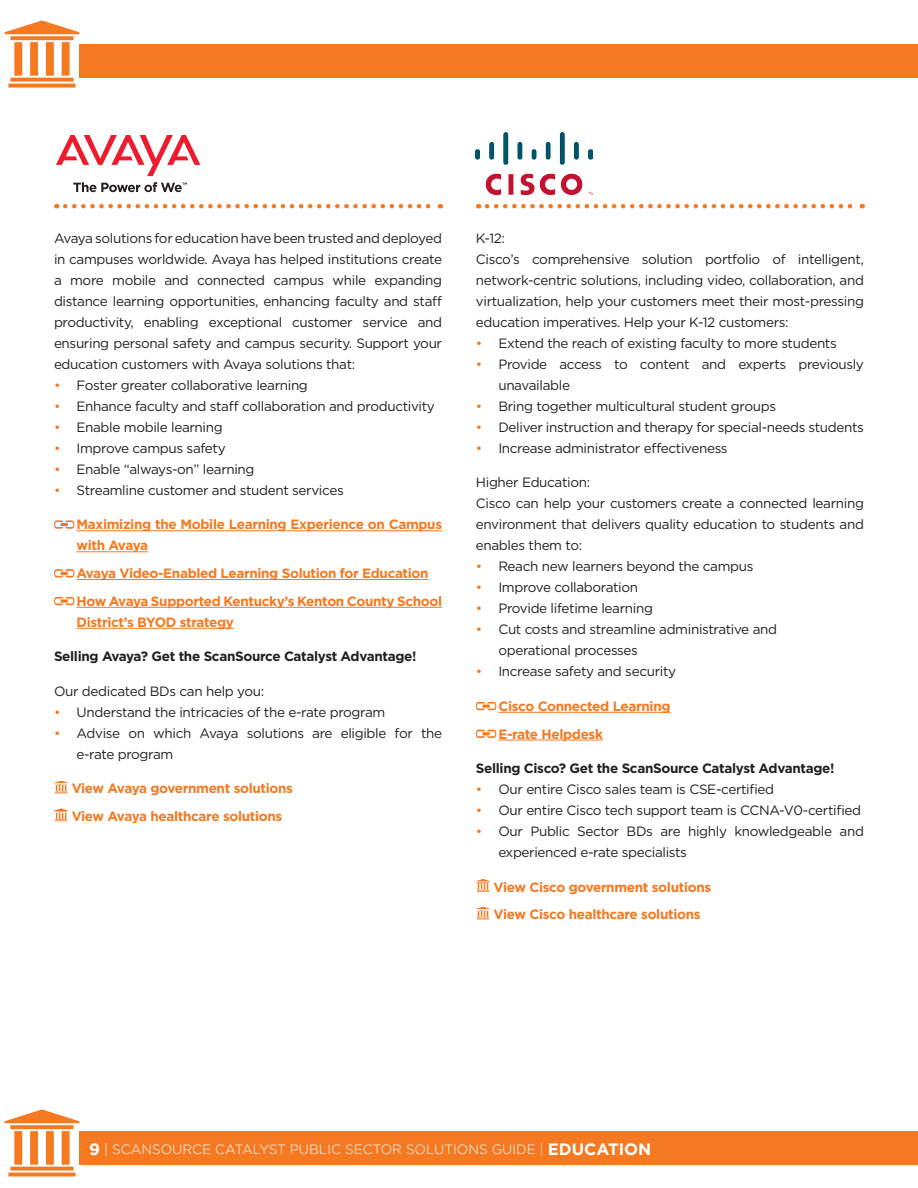
<style>
.page{position:relative;width:918px;height:1188px;background:#fff}
.page>*{position:absolute;margin:0;border:0;box-sizing:border-box;transform-origin:0 0}
.t1{font:13.5px/21px "Gotham";letter-spacing:-.025em;color:#231f20}
.t2{font:700 13.5px/21px "Gotham";letter-spacing:-.025em;color:#f47921}
.t3{font:700 13.5px "Gotham";letter-spacing:-.025em;color:#231f20}
.t4{font:300 13.5px "Gotham";color:#fff}
.s1{color:#f47921}
.s2{font-weight:700;font-size:16.5px}
</style>
<div class="page">
<div style="left:79px;top:1131px;width:839px;height:34px;background:#f47921"></div>
<svg style="left:4px;top:1109px;width:75px;height:68px"></svg>
<svg style="left:4px;top:20px;width:75px;height:68px"></svg>
<div style="left:79px;top:44px;width:839px;height:33px;background:#f47921"></div>
<hr style="left:76px;top:530px;width:366px;height:1px;background:#f47921">
<hr style="left:76px;top:551px;width:72px;height:1px;background:#f47921">
<hr style="left:76px;top:579px;width:353px;height:1px;background:#f47921">
<hr style="left:76px;top:607px;width:366px;height:1px;background:#f47921">
<hr style="left:76px;top:628px;width:158px;height:1px;background:#f47921">
<svg style="left:65px;top:204px;width:376px;height:4px"></svg>
<svg style="left:54px;top:520px;width:20px;height:9px"></svg>
<svg style="left:54px;top:569px;width:20px;height:8px"></svg>
<svg style="left:54px;top:597px;width:20px;height:8px"></svg>
<svg style="left:54px;top:781px;width:14px;height:12px"></svg>
<svg style="left:54px;top:808px;width:14px;height:13px"></svg>
<hr style="left:498px;top:712px;width:173px;height:1px;background:#f47921">
<hr style="left:498px;top:740px;width:105px;height:1px;background:#f47921">
<svg style="left:487px;top:204px;width:376px;height:4px"></svg>
<svg style="left:476px;top:702px;width:20px;height:8px"></svg>
<svg style="left:476px;top:730px;width:20px;height:8px"></svg>
<svg style="left:476px;top:879px;width:14px;height:13px"></svg>
<svg style="left:476px;top:907px;width:14px;height:12px"></svg>
<img style="left:476px;top:133px;width:117px;height:61px">
<svg style="left:56px;top:135px;width:144px;height:41px"></svg>
<svg style="left:73px;top:182px;width:114px;height:10px"></svg>
<p class="t1" style="left:54px;top:227px;width:390px;text-align:justify">Avaya solutions for education have been trusted and deployed in campuses worldwide. Avaya has helped institutions create a more mobile and connected campus while expanding distance learning opportunities, enhancing faculty and staff productivity, enabling exceptional customer service and ensuring personal safety and campus security. Support your education customers with Avaya solutions that:</p>
<p class="t1" style="left:54px;top:374px;width:255px"><span class="s1">•</span> Foster greater collaborative learning</p>
<p class="t1" style="left:54px;top:395px;width:382px"><span class="s1">•</span> Enhance faculty and staff collaboration and productivity</p>
<p class="t1" style="left:54px;top:416px;width:170px"><span class="s1">•</span> Enable mobile learning</p>
<p class="t1" style="left:54px;top:437px;width:173px"><span class="s1">•</span> Improve campus safety</p>
<p class="t1" style="left:54px;top:458px;width:202px"><span class="s1">•</span> Enable “always-on” learning</p>
<p class="t1" style="left:54px;top:479px;width:291px"><span class="s1">•</span> Streamline customer and student services</p>
<p class="t2" style="left:76px;top:514px;width:367px">Maximizing the Mobile Learning Experience on Campus with Avaya</p>
<p class="t2" style="left:76px;top:563px;width:354px">Avaya Video-Enabled Learning Solution for Education</p>
<p class="t2" style="left:76px;top:591px;width:367px">How Avaya Supported Kentucky’s Kenton County School<br>District’s BYOD strategy</p>
<p class="t3" style="left:54px;top:648px;width:364px">Selling Avaya? Get the ScanSource Catalyst Advantage!</p>
<p class="t1" style="left:54px;top:680px;width:212px">Our dedicated BDs can help you:</p>
<p class="t1" style="left:54px;top:701px;width:333px"><span class="s1">•</span> Understand the intricacies of the e-rate program</p>
<p class="t1" style="left:76px;top:722px;width:367px;text-indent:-22px"><span class="s1">•</span> Advise on which Avaya solutions are eligible for the e-rate program</p>
<p class="t2" style="left:72px;top:778px;width:223px">View Avaya government solutions</p>
<p class="t2" style="left:72px;top:806px;width:212px">View Avaya healthcare solutions</p>
<p class="t1" style="left:476px;top:227px;width:31px">K-12:</p>
<p class="t1" style="left:476px;top:248px;width:390px;text-align:justify">Cisco’s comprehensive solution portfolio of intelligent, network-centric solutions, including video, collaboration, and virtualization, help your customers meet their most-pressing education imperatives. Help your K-12 customers:</p>
<p class="t1" style="left:476px;top:332px;width:362px"><span class="s1">•</span> Extend the reach of existing faculty to more students</p>
<p class="t1" style="left:498px;top:353px;width:367px;text-indent:-22px"><span class="s1">•</span> Provide access to content and experts previously unavailable</p>
<p class="t1" style="left:476px;top:395px;width:302px"><span class="s1">•</span> Bring together multicultural student groups</p>
<p class="t1" style="left:476px;top:416px;width:390px"><span class="s1">•</span> Deliver instruction and therapy for special-needs students</p>
<p class="t1" style="left:476px;top:437px;width:253px"><span class="s1">•</span> Increase administrator effectiveness</p>
<p class="t1" style="left:476px;top:472px;width:116px">Higher Education:</p>
<p class="t1" style="left:476px;top:493px;width:390px;text-align:justify">Cisco can help your customers create a connected learning environment that delivers quality education to students and enables them to:</p>
<p class="t1" style="left:476px;top:556px;width:279px"><span class="s1">•</span> Reach new learners beyond the campus</p>
<p class="t1" style="left:476px;top:577px;width:164px"><span class="s1">•</span> Improve collaboration</p>
<p class="t1" style="left:476px;top:598px;width:179px"><span class="s1">•</span> Provide lifetime learning</p>
<p class="t1" style="left:498px;top:619px;width:280px;text-indent:-22px"><span class="s1">•</span> Cut costs and streamline administrative and operational processes</p>
<p class="t1" style="left:476px;top:661px;width:202px"><span class="s1">•</span> Increase safety and security</p>
<p class="t2" style="left:498px;top:696px;width:174px">Cisco Connected Learning</p>
<p class="t2" style="left:498px;top:723px;width:106px">E-rate Helpdesk</p>
<p class="t3" style="left:476px;top:759px;width:360px">Selling Cisco? Get the ScanSource Catalyst Advantage!</p>
<p class="t1" style="left:476px;top:779px;width:300px"><span class="s1">•</span> Our entire Cisco sales team is CSE-certified</p>
<p class="t1" style="left:476px;top:800px;width:387px"><span class="s1">•</span> Our entire Cisco tech support team is CCNA-V0-certified</p>
<p class="t1" style="left:498px;top:821px;width:367px;text-indent:-22px"><span class="s1">•</span> Our Public Sector BDs are highly knowledgeable and experienced e-rate specialists</p>
<p class="t2" style="left:494px;top:876px;width:219px">View Cisco government solutions</p>
<p class="t2" style="left:494px;top:904px;width:209px">View Cisco healthcare solutions</p>
<p class="t4" style="left:89px;top:1141px;width:563px"><span class="s2">9</span> | SCANSOURCE CATALYST PUBLIC SECTOR SOLUTIONS GUIDE | <span class="s2">EDUCATION</span></p>
</div>
